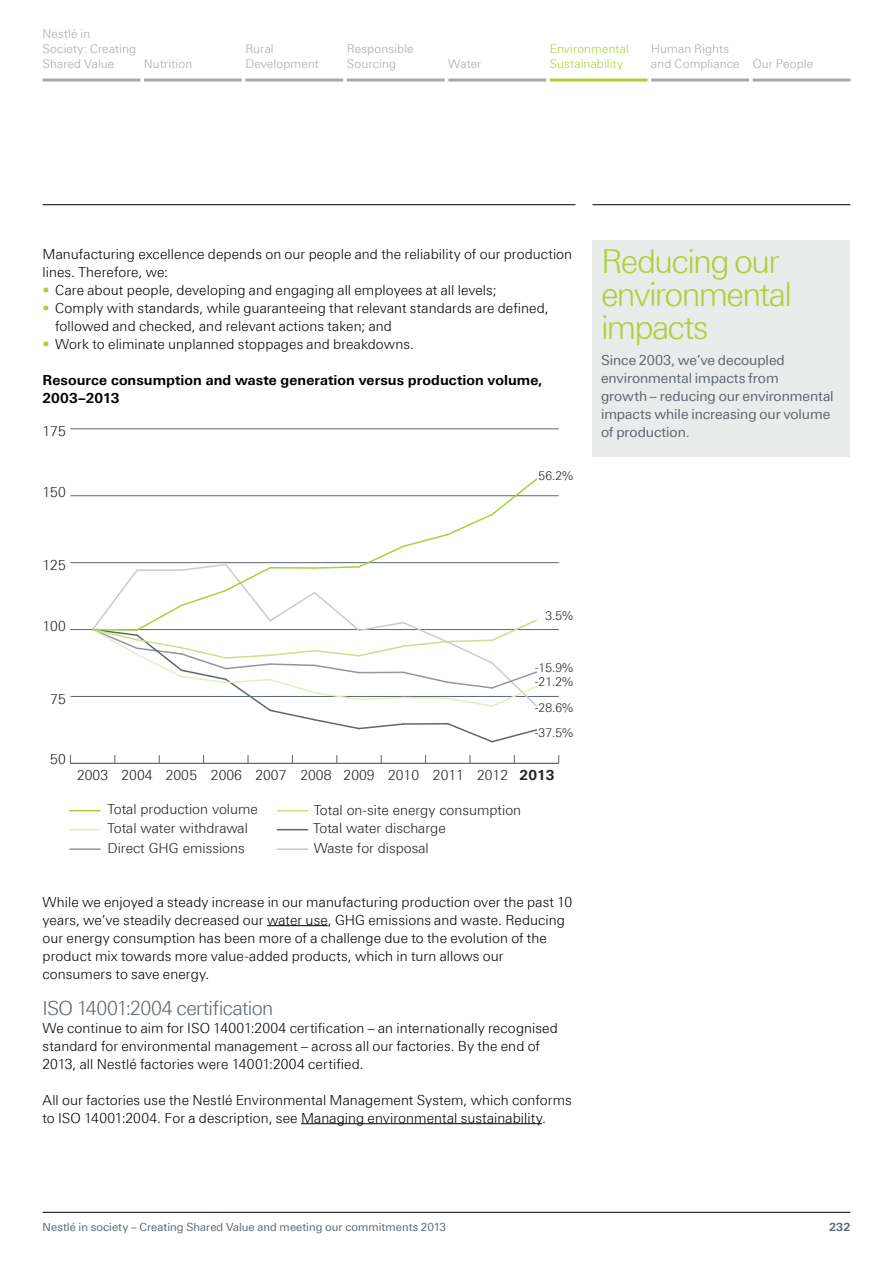
<style>
.page{position:relative;width:893px;height:1263px;background:#fff}
.page>*{position:absolute;margin:0;border:0;box-sizing:border-box;transform-origin:0 0}
.t1{font:300 33px/33px "Linotype Univers 330";letter-spacing:-.05em;color:#abd037}
.t2{font:300 19.5px "Linotype Univers 330";letter-spacing:-.03em;color:#5c676f}
.t3{font:300 13.8px/18px "Linotype Univers 330";letter-spacing:.005em;color:#000}
.t4{font:300 13.8px "Linotype Univers 330";color:#231f20}
.t5{font:13.8px/18px "Linotype Univers 430";letter-spacing:-.005em;color:#5c676f}
.t6{font:700 13.8px/18px "Linotype Univers 630";letter-spacing:.005em;color:#000}
.t7{font:300 12px/15px "Linotype Univers 330";letter-spacing:.01em;color:#a5a9ac}
.t8{font:300 12px/13.8px "Linotype Univers 330";color:#231f20}
.t9{font:300 12px/15px "Linotype Univers 330";letter-spacing:.01em;color:#abd037}
.t10{font:11.25px "Linotype Univers 430";letter-spacing:.005em;color:#5c676f}
.t11{font:700 11.25px "Linotype Univers 630";color:#5c676f}
.s1{color:#abd037}
.s2{font-family:"Linotype Univers 630";font-weight:700}
</style>
<div class="page">
<svg style="left:203px;top:755px;width:2px;height:8px"></svg>
<svg style="left:336px;top:755px;width:2px;height:8px"></svg>
<hr style="left:70px;top:763px;width:489px;height:1px;background:#5c676f">
<hr style="left:70px;top:696px;width:489px;height:1px;background:#5c676f">
<hr style="left:70px;top:629px;width:489px;height:1px;background:#5c676f">
<hr style="left:70px;top:562px;width:489px;height:1px;background:#5c676f">
<hr style="left:70px;top:496px;width:489px;height:1px;background:#d8dbdd">
<hr style="left:70px;top:495px;width:489px;height:1px;background:#5c676f">
<hr style="left:70px;top:429px;width:489px;height:1px;background:#c9cdd0">
<hr style="left:70px;top:428px;width:489px;height:1px;background:#5c676f">
<svg style="left:91px;top:478px;width:448px;height:265px"></svg>
<hr style="left:70px;top:811px;width:30px;height:1px;background:#dbeaa9">
<hr style="left:70px;top:810px;width:30px;height:1px;background:#abd037">
<hr style="left:277px;top:811px;width:31px;height:1px;background:#e8f1cc">
<hr style="left:277px;top:810px;width:31px;height:1px;background:#cbe088">
<hr style="left:70px;top:830px;width:30px;height:1px;background:#f2f7e4">
<hr style="left:70px;top:829px;width:30px;height:1px;background:#e3eec1">
<hr style="left:277px;top:830px;width:31px;height:1px;background:#b8bdc0">
<hr style="left:277px;top:829px;width:31px;height:1px;background:#5c676f">
<hr style="left:70px;top:848px;width:30px;height:2px;background:#92979c">
<hr style="left:277px;top:848px;width:31px;height:2px;background:#c9cbcd">
<hr style="left:267px;top:925px;width:61px;height:1px;background:#000">
<hr style="left:301px;top:1123px;width:241px;height:1px;background:#000">
<div style="left:592px;top:241px;width:258px;height:216px;background:#eaebeb"></div>
<hr style="left:43px;top:1212px;width:807px;height:1px;background:#000">
<hr style="left:43px;top:79px;width:97px;height:3px;background:#a5a9ac">
<hr style="left:144px;top:79px;width:98px;height:3px;background:#a5a9ac">
<hr style="left:245px;top:79px;width:98px;height:3px;background:#a5a9ac">
<hr style="left:347px;top:79px;width:98px;height:3px;background:#a5a9ac">
<hr style="left:448px;top:79px;width:98px;height:3px;background:#a5a9ac">
<hr style="left:550px;top:79px;width:98px;height:3px;background:#abd037">
<hr style="left:651px;top:79px;width:98px;height:3px;background:#a5a9ac">
<hr style="left:753px;top:79px;width:97px;height:3px;background:#a5a9ac">
<hr style="left:43px;top:204px;width:532px;height:1px;background:#000">
<hr style="left:592px;top:204px;width:258px;height:1px;background:#000">
<p class="t7" style="left:43px;top:26px;width:95px">Nestlé in<br>Society: Creating<br>Shared Value</p>
<p class="t7" style="left:144px;top:56px;width:50px">Nutrition</p>
<p class="t7" style="left:245px;top:41px;width:75px">Rural<br>Development</p>
<p class="t7" style="left:347px;top:41px;width:68px">Responsible<br>Sourcing</p>
<p class="t7" style="left:448px;top:56px;width:35px">Water</p>
<p class="t9" style="left:550px;top:41px;width:81px">Environmental<br>Sustainability</p>
<p class="t7" style="left:651px;top:41px;width:163px">Human Rights<br>and Compliance Our People</p>
<p class="t3" style="left:43px;top:244px;width:531px">Manufacturing excellence depends on our people and the reliability of our production lines. Therefore, we:</p>
<p class="t3" style="left:43px;top:280px;width:455px"><span class="s1">•</span> Care about people, developing and engaging all employees at all levels;</p>
<p class="t3" style="left:55px;top:298px;width:495px;text-indent:-13px"><span class="s1">•</span> Comply with standards, while guaranteeing that relevant standards are defined, followed and checked, and relevant actions taken; and</p>
<p class="t3" style="left:43px;top:334px;width:373px"><span class="s1">•</span> Work to eliminate unplanned stoppages and breakdowns.</p>
<p class="t6" style="left:43px;top:371px;width:502px">Resource consumption and waste generation versus production volume,<br>2003–2013</p>
<p class="t4" style="left:43px;top:423px;width:25px">175</p>
<p class="t4" style="left:43px;top:484px;width:25px">150</p>
<p class="t8" style="left:539px;top:468px;width:36px">56.2%</p>
<p class="t4" style="left:43px;top:557px;width:25px">125</p>
<p class="t4" style="left:43px;top:617px;width:25px">100</p>
<p class="t8" style="left:545px;top:609px;width:29px">3.5%</p>
<p class="t4" style="left:50px;top:690px;width:17px">75</p>
<p class="t4" style="left:50px;top:751px;width:17px">50</p>
<p class="t8" style="left:535px;top:661px;width:40px">-15.9% -21.2%</p>
<p class="t8" style="left:535px;top:695px;width:40px;line-height:25.5px">-28.6% -37.5%</p>
<p class="t4" style="left:77px;top:767px;width:479px">2003 2004 2005 2006 2007 2008 2009 2010 2011 2012 <span class="s2">2013</span></p>
<p class="t4" style="left:108px;top:801px;width:152px">Total production volume</p>
<p class="t4" style="left:314px;top:802px;width:209px">Total on-site energy consumption</p>
<p class="t4" style="left:108px;top:820px;width:142px">Total water withdrawal</p>
<p class="t4" style="left:313px;top:819px;width:134px">Total water discharge</p>
<p class="t4" style="left:108px;top:839px;width:139px">Direct GHG emissions</p>
<p class="t4" style="left:314px;top:839px;width:117px">Waste for disposal</p>
<p class="t3" style="left:43px;top:892px;width:531px">While we enjoyed a steady increase in our manufacturing production over the past 10 years, we’ve steadily decreased our water use, GHG emissions and waste. Reducing our energy consumption has been more of a challenge due to the evolution of the product mix towards more value-added products, which in turn allows our consumers to save energy.</p>
<h2 class="t2" style="left:43px;top:996px;width:232px">ISO 14001:2004 certification</h2>
<p class="t3" style="left:43px;top:1018px;width:517px">We continue to aim for ISO 14001:2004 certification – an internationally recognised standard for environmental management – across all our factories. By the end of<br>2013, all Nestlé factories were 14001:2004 certified.</p>
<p class="t3" style="left:43px;top:1090px;width:531px">All our factories use the Nestlé Environmental Management System, which conforms to ISO 14001:2004. For a description, see Managing environmental sustainability.</p>
<h1 class="t1" style="left:601px;top:244px;width:193px">Reducing our environmental impacts</h1>
<p class="t5" style="left:601px;top:352px;width:234px">Since 2003, we’ve decoupled environmental impacts from<br>growth – reducing our environmental impacts while increasing our volume of production.</p>
<p class="t10" style="left:43px;top:1220px;width:405px">Nestlé in society – Creating Shared Value and meeting our commitments 2013</p>
<p class="t11" style="left:829px;top:1220px;width:23px">232</p>
</div>
